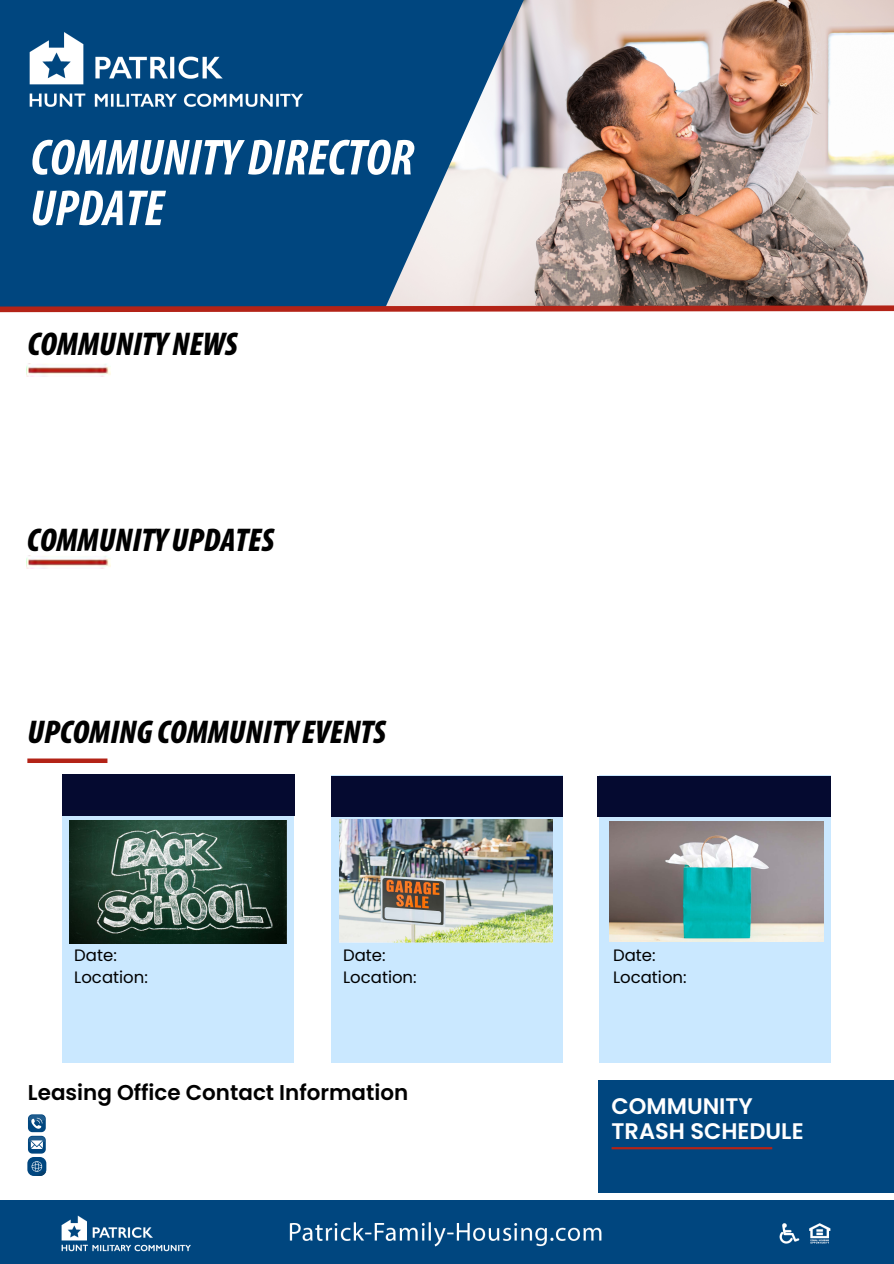
<style>
.page{position:relative;width:894px;height:1264px;background:#fff}
.page>*{position:absolute;margin:0;border:0;box-sizing:border-box;transform-origin:0 0}
.t1{font:italic 700 condensed 51px/50.7px "Myriad Pro";color:#fff}
.t2{font:italic 900 condensed 33px "Myriad Pro";color:#000}
.t3{font:600 22.5px/24.8px "Poppins";color:#fff}
.t4{font:600 21.45px "Poppins";color:#000}
.t5{font:16.5px "Poppins";color:#000}
</style>
<div class="page">
<img style="left:560px;top:1px;width:333px;height:301px">
<svg style="left:0;top:0;width:560px;height:302px;background:#376a95"></svg>
<div style="left:0;top:1200px;width:893px;height:63px;background:#00467f"></div>
<div style="left:597px;top:1080px;width:296px;height:112px;background:#00467f"></div>
<hr style="left:611px;top:1147px;width:161px;height:2px;background:#b32317">
<div style="left:62px;top:775px;width:232px;height:287px;background:#cae8ff"></div>
<div style="left:331px;top:775px;width:231px;height:287px;background:#cae8ff"></div>
<div style="left:599px;top:775px;width:231px;height:287px;background:#cae8ff"></div>
<img style="left:70px;top:820px;width:217px;height:123px">
<img style="left:340px;top:819px;width:212px;height:123px">
<img style="left:609px;top:821px;width:214px;height:120px">
<div style="left:62px;top:775px;width:233px;height:41px;background:#050a30"></div>
<div style="left:331px;top:776px;width:231px;height:40px;background:#050a30"></div>
<div style="left:597px;top:776px;width:233px;height:40px;background:#050a30"></div>
<svg style="left:28px;top:1114px;width:18px;height:39px"></svg>
<svg style="left:27px;top:1156px;width:19px;height:19px"></svg>
<svg style="left:32px;top:1161px;width:14px;height:14px"></svg>
<svg style="left:0;top:302px;width:893px;height:11px;background:#9b5a5d"></svg>
<div style="left:27px;top:758px;width:80px;height:5px;background:#b32317"></div>
<img style="left:61px;top:1215px;width:770px;height:37px">
<img style="left:27px;top:555px;width:83px;height:13px">
<img style="left:27px;top:364px;width:83px;height:12px">
<img style="left:0;top:1px;width:334px;height:138px">
<h1 class="t1" style="left:30px;top:136px;width:385px">COMMUNITY DIRECTOR<br>UPDATE</h1>
<h5 class="t2" style="left:27px;top:323px;width:212px">COMMUNITY NEWS</h5>
<p class="t2" style="left:27px;top:519px;width:249px">COMMUNITY UPDATES</p>
<p class="t2" style="left:27px;top:711px;width:360px">UPCOMING COMMUNITY EVENTS</p>
<h4 class="t5" style="left:74px;top:943px;width:44px">Date:</h4>
<p class="t5" style="left:74px;top:965px;width:75px">Location:</p>
<p class="t5" style="left:343px;top:943px;width:44px">Date:</p>
<h5 class="t5" style="left:343px;top:965px;width:75px">Location:</h5>
<h5 class="t4" style="left:28px;top:1077px;width:382px">Leasing Office Contact Information</h5>
<h6 class="t5" style="left:613px;top:943px;width:44px">Date:</h6>
<p class="t5" style="left:613px;top:965px;width:75px">Location:</p>
<h2 class="t3" style="left:611px;top:1093px;width:193px">COMMUNITY<br>TRASH SCHEDULE</h2>
</div>
